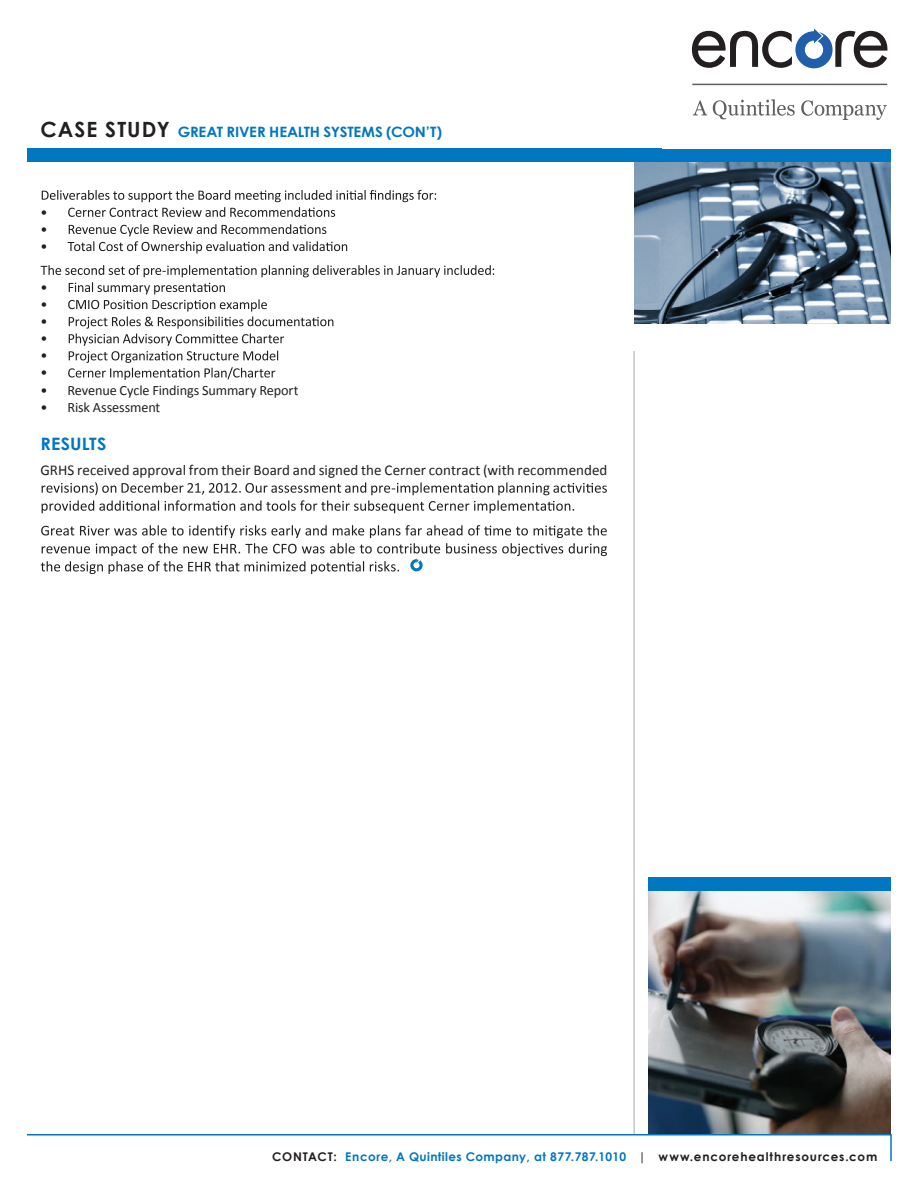
<style>
.page{position:relative;width:918px;height:1188px;background:#fff}
.page>*{position:absolute;margin:0;border:0;box-sizing:border-box;transform-origin:0 0}
.t1{font:700 17.1px "Century Gothic";letter-spacing:.005em;color:#0077c0;scale:1.05 1}
.t2{font:15px "Calibri";letter-spacing:.005em;color:#231f20}
.t3{font:14.25px/17.1px "Calibri";letter-spacing:-.01em;color:#231f20;text-align:justify}
.t4{font:700 14.25px "Century Gothic";letter-spacing:-.015em;color:#0077c0;scale:1.05 1}
.t5{font:700 12px "Century Gothic";letter-spacing:.03em;color:#0077c0}
.t6{font:700 12px "Century Gothic";letter-spacing:.07em;color:#231f20}
.s1{font-size:21px;color:#231f20}
.s2{color:#231f20}
.s3{font-weight:400}
</style>
<div class="page">
<svg style="left:27px;top:1133px;width:865px;height:28px"></svg>
<div style="left:27px;top:148px;width:864px;height:14px;background:#0077c0"></div>
<hr style="left:634px;top:351px;width:1px;height:783px;background:#a8a9ad">
<img style="left:634px;top:162px;width:257px;height:162px">
<img style="left:648px;top:891px;width:243px;height:243px">
<div style="left:648px;top:878px;width:243px;height:13px;background:#0077c0"></div>
<svg style="left:42px;top:190px;width:394px;height:27px"></svg>
<svg style="left:68px;top:224px;width:279px;height:30px"></svg>
<svg style="left:41px;top:265px;width:453px;height:115px"></svg>
<svg style="left:42px;top:482px;width:565px;height:31px"></svg>
<svg style="left:41px;top:525px;width:566px;height:49px"></svg>
<hr style="left:692px;top:84px;width:195px;height:1px;background:#5f5f62">
<svg style="left:692px;top:29px;width:196px;height:39px"></svg>
<svg style="left:693px;top:100px;width:14px;height:15px"></svg>
<svg style="left:713px;top:99px;width:82px;height:20px"></svg>
<svg style="left:801px;top:100px;width:86px;height:20px"></svg>
<p class="t4" style="left:40px;top:123px;width:384px"><span class="s1">CASE STUDY</span> GREAT RIVER HEALTH SYSTEMS (CON’T)</p>
<p class="t3" style="left:40px;top:203px;width:9px">• • •</p>
<p class="t3" style="left:40px;top:278px;width:9px">• • • • • •</p>
<p class="t3" style="left:40px;top:381px;width:260px">• Revenue Cycle Findings Summary Report</p>
<p class="t3" style="left:41px;top:398px;width:121px">• Risk Assessment</p>
<p class="t1" style="left:40px;top:433px;width:64px">RESULTS</p>
<p class="t2" style="left:40px;top:460px;width:568px">GRHS received approval from their Board and signed the Cerner contract (with recommended</p>
<p class="t5" style="left:272px;top:1149px;width:355px"><span class="s2">CONTACT:</span> Encore, A Quintiles Company, at 877.787.1010</p>
<p class="t6" style="left:638px;top:1149px;width:241px"><span class="s3">|</span> www.encorehealthresources.com</p>
</div>
